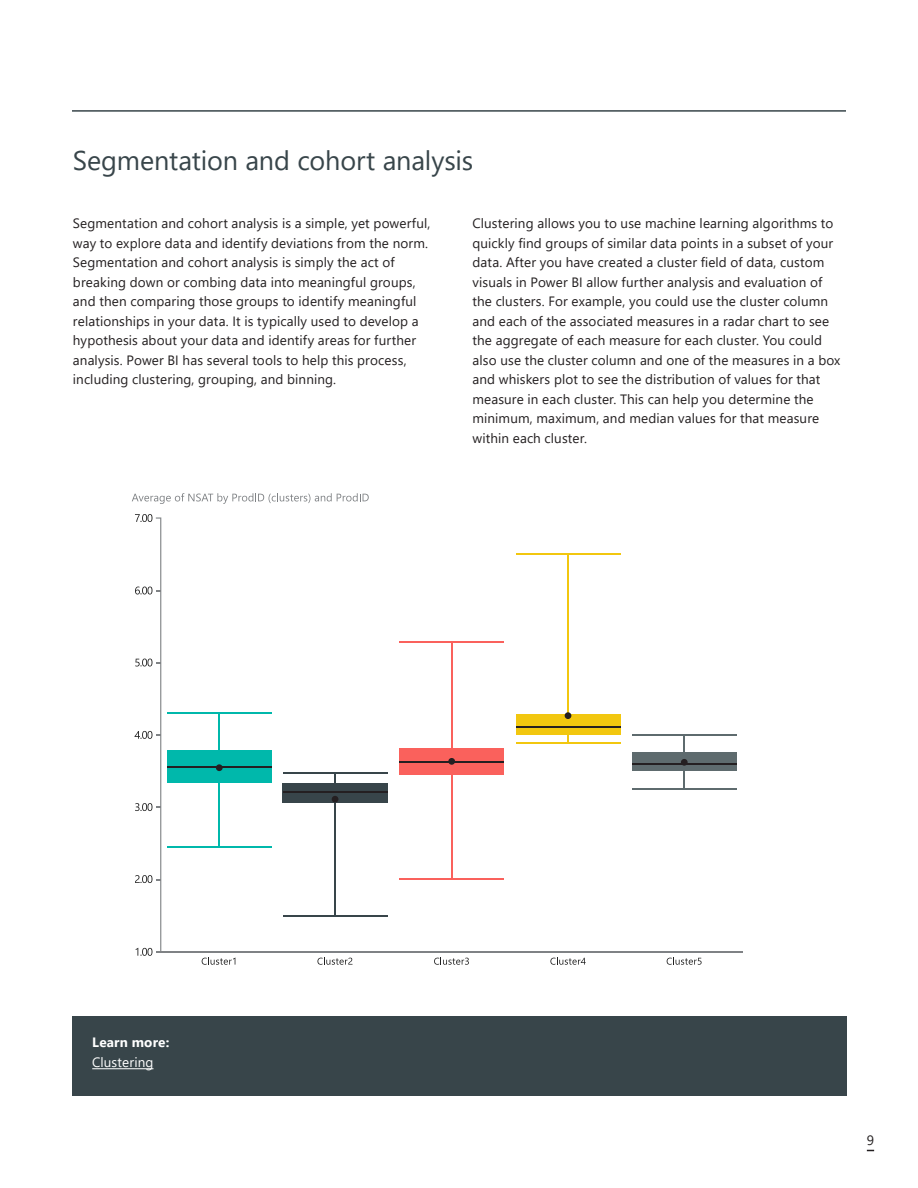
<style>
.page{position:relative;width:918px;height:1188px;background:#fff}
.page>*{position:absolute;margin:0;border:0;box-sizing:border-box;transform-origin:0 0}
.t1{font:27px "Segoe UI";letter-spacing:-.005em;color:#38454a}
.t2{font:13.5px/19.5px "Segoe UI";letter-spacing:.01em;color:#231f20}
.t3{font:700 13.5px "Segoe UI";letter-spacing:.015em;color:#fff}
.t4{font:13.5px "Segoe UI";letter-spacing:.01em;color:#fff}
</style>
<div class="page">
<div style="left:72px;top:1017px;width:774px;height:79px;background:#38454a"></div>
<hr style="left:92px;top:1068px;width:61px;height:1px;background:#fff">
<hr style="left:72px;top:110px;width:774px;height:2px;background:#38454a">
<hr style="left:156px;top:951px;width:586px;height:1px;background:#7f8285">
<div style="left:283px;top:784px;width:105px;height:19px;background:#38454a"></div>
<hr style="left:283px;top:915px;width:104px;height:1px;background:#38454a">
<hr style="left:283px;top:772px;width:104px;height:2px;background:#38454a">
<hr style="left:334px;top:773px;width:2px;height:143px;background:#38454a">
<div style="left:332px;top:796px;width:6px;height:7px;background:#241f21;border-radius:50%"></div>
<hr style="left:283px;top:791px;width:105px;height:2px;background:#241f21">
<div style="left:516px;top:714px;width:105px;height:21px;background:#f2c70f"></div>
<hr style="left:516px;top:742px;width:104px;height:1px;background:#f2c70f">
<hr style="left:516px;top:553px;width:104px;height:2px;background:#f2c70f">
<hr style="left:567px;top:554px;width:2px;height:189px;background:#f2c70f">
<div style="left:565px;top:712px;width:6px;height:7px;background:#241f21;border-radius:50%"></div>
<hr style="left:516px;top:726px;width:105px;height:1px;background:#241f21">
<div style="left:632px;top:753px;width:105px;height:18px;background:#5e6b6e"></div>
<hr style="left:632px;top:789px;width:105px;height:1px;background:#5e6b6e">
<hr style="left:632px;top:763px;width:105px;height:2px;background:#241f21">
<hr style="left:632px;top:735px;width:105px;height:1px;background:#5e6b6e">
<hr style="left:684px;top:735px;width:1px;height:54px;background:#5e6b6e">
<div style="left:681px;top:759px;width:7px;height:7px;background:#241f21;border-radius:50%"></div>
<div style="left:399px;top:748px;width:105px;height:27px;background:#fa615c"></div>
<hr style="left:399px;top:879px;width:105px;height:1px;background:#fa615c">
<hr style="left:399px;top:641px;width:105px;height:1px;background:#fa615c">
<hr style="left:451px;top:642px;width:1px;height:237px;background:#fa615c">
<div style="left:448px;top:758px;width:7px;height:7px;background:#241f21;border-radius:50%"></div>
<hr style="left:399px;top:761px;width:105px;height:2px;background:#241f21">
<div style="left:167px;top:751px;width:105px;height:32px;background:#00b8ab"></div>
<hr style="left:167px;top:846px;width:105px;height:2px;background:#00b8ab">
<hr style="left:167px;top:712px;width:105px;height:2px;background:#00b8ab">
<hr style="left:219px;top:713px;width:1px;height:134px;background:#00b8ab">
<hr style="left:167px;top:766px;width:105px;height:2px;background:#241f21">
<div style="left:216px;top:764px;width:7px;height:7px;background:#241f21;border-radius:50%"></div>
<svg style="left:135px;top:514px;width:26px;height:442px"></svg>
<svg style="left:132px;top:493px;width:237px;height:11px"></svg>
<svg style="left:202px;top:957px;width:33px;height:8px"></svg>
<svg style="left:317px;top:957px;width:36px;height:8px"></svg>
<svg style="left:434px;top:957px;width:35px;height:8px"></svg>
<svg style="left:550px;top:957px;width:36px;height:8px"></svg>
<svg style="left:667px;top:957px;width:35px;height:8px"></svg>
<h1 class="t1" style="left:73px;top:149px;width:402px">Segmentation and cohort analysis</h1>
<p class="t2" style="left:73px;top:215px;width:359px">Segmentation and cohort analysis is a simple, yet powerful, way to explore data and identify deviations from the norm.<br>Segmentation and cohort analysis is simply the act of breaking down or combing data into meaningful groups, and then comparing those groups to identify meaningful relationships in your data. It is typically used to develop a hypothesis about your data and identify areas for further analysis. Power BI has several tools to help this process, including clustering, grouping, and binning.</p>
<p class="t2" style="left:472px;top:215px;width:370px">Clustering allows you to use machine learning algorithms to quickly find groups of similar data points in a subset of your data. After you have created a cluster field of data, custom visuals in Power BI allow further analysis and evaluation of the clusters. For example, you could use the cluster column and each of the associated measures in a radar chart to see the aggregate of each measure for each cluster. You could also use the cluster column and one of the measures in a box and whiskers plot to see the distribution of values for that measure in each cluster. This can help you determine the minimum, maximum, and median values for that measure within each cluster.</p>
<p class="t3" style="left:92px;top:1037px;width:79px">Learn more:</p>
<p class="t4" style="left:92px;top:1056px;width:63px">Clustering</p>
<p class="t2" style="left:867px;top:1131px;width:9px">9</p>
</div>
